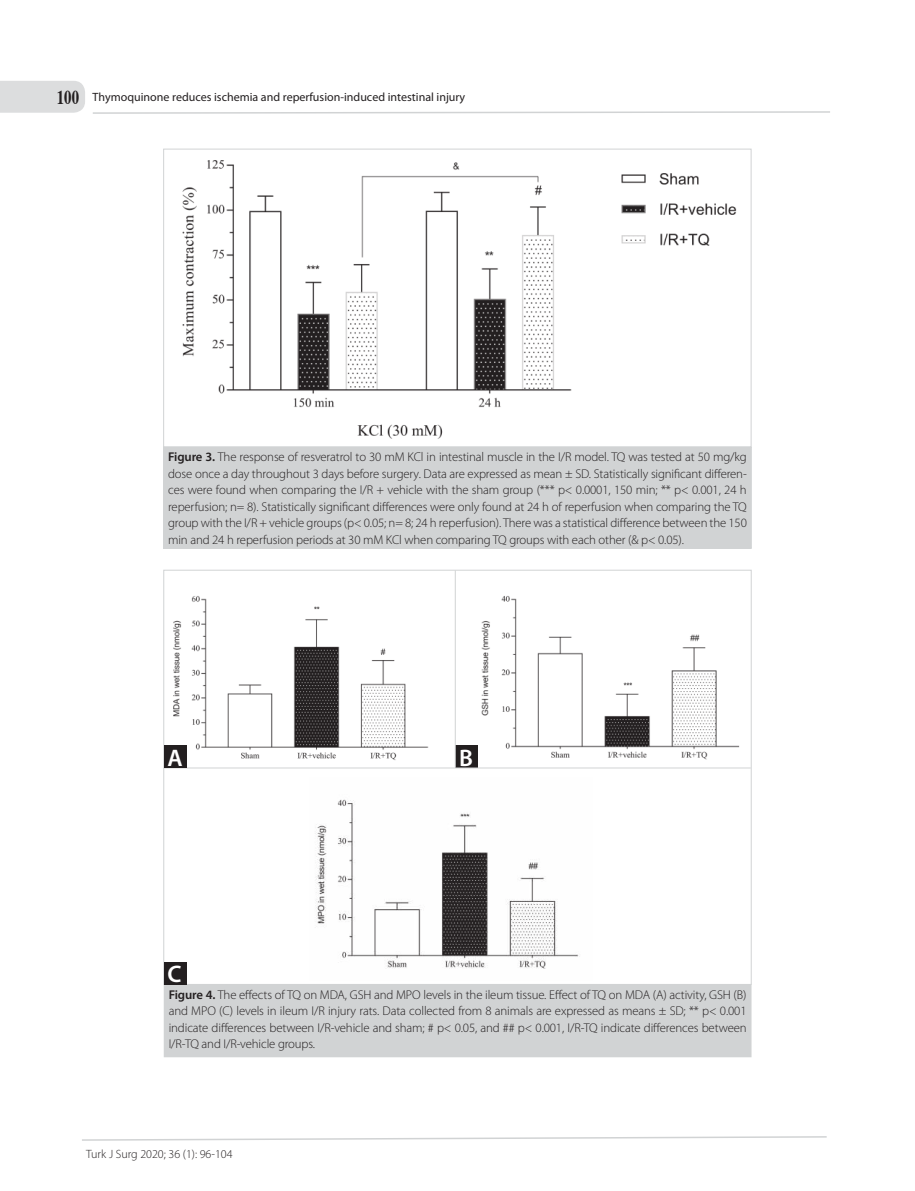
<style>
.page{position:relative;width:915px;height:1191px;background:#fff}
.page>*{position:absolute;margin:0;border:0;box-sizing:border-box;transform-origin:0 0}
.t1{font:600 24px "Myriad Pro";color:#fff}
.t2{font:300 12.75px/16.5px "Myriad Pro";letter-spacing:-.01em;color:#231f20;text-align:justify}
.t3{font:12px "Myriad Pro";color:#231f20}
.t4{font:300 12px "Myriad Pro";color:#231f20}
.s1{font-family:"Times";font-weight:700;font-size:19.5px}
.s2{font-weight:600}
</style>
<div class="page">
<svg style="left:82px;top:1136px;width:745px;height:5px"></svg>
<div style="left:0;top:81px;width:85px;height:32px;background:#dcddde"></div>
<svg style="left:93px;top:111px;width:737px;height:3px"></svg>
<img style="left:182px;top:160px;width:555px;height:279px">
<div style="left:163px;top:149px;width:588px;height:298px;border:1px solid #d1d3d4"></div>
<div style="left:164px;top:447px;width:587px;height:101px;background:#d1d3d4"></div>
<img style="left:165px;top:596px;width:584px;height:173px">
<div style="left:164px;top:984px;width:586px;height:72px;background:#d1d3d4"></div>
<div style="left:164px;top:984px;width:587px;height:73px;border:1px solid #d1d3d4"></div>
<div style="left:455px;top:745px;width:23px;height:23px;background:#231f20"></div>
<img style="left:315px;top:799px;width:264px;height:170px">
<hr style="left:455px;top:570px;width:1px;height:197px;background:#d1d3d4">
<hr style="left:163px;top:767px;width:587px;height:1px;background:#d1d3d4">
<div style="left:164px;top:961px;width:22px;height:23px;background:#231f20"></div>
<div style="left:164px;top:745px;width:22px;height:23px;background:#231f20"></div>
<p class="t3" style="left:57px;top:92px;width:409px"><span class="s1">100</span> Thymoquinone reduces ischemia and reperfusion-induced intestinal injury</p>
<p class="t2" style="left:168px;top:449px;width:580px"><span class="s2">Figure 3.</span> The response of resveratrol to 30 mM KCl in intestinal muscle in the I/R model. TQ was tested at 50 mg/kg dose once a day throughout 3 days before surgery. Data are expressed as mean ± SD. Statistically significant differen&shy;ces were found when comparing the I/R + vehicle with the sham group (*** p&lt; 0.0001, 150 min; ** p&lt; 0.001, 24 h reperfusion; n= 8). Statistically significant differences were only found at 24 h of reperfusion when comparing the TQ group with the I/R + vehicle groups (p&lt; 0.05; n= 8; 24 h reperfusion). There was a statistical difference between the 150 min and 24 h reperfusion periods at 30 mM KCl when comparing TQ groups with each other (&amp; p&lt; 0.05).</p>
<h1 class="t1" style="left:167px;top:748px;width:17px">A</h1>
<h1 class="t1" style="left:167px;top:964px;width:16px">C</h1>
<h1 class="t1" style="left:459px;top:748px;width:15px">B</h1>
<p class="t2" style="left:169px;top:986px;width:579px"><span class="s2">Figure 4.</span> The effects of TQ on MDA, GSH and MPO levels in the ileum tissue. Effect of TQ on MDA (A) activity, GSH (B) and MPO (C) levels in ileum I/R injury rats. Data collected from 8 animals are expressed as means ± SD; ** p&lt; 0.001 indicate differences between I/R-vehicle and sham; # p&lt; 0.05, and ## p&lt; 0.001, I/R-TQ indicate differences between I/R-TQ and I/R-vehicle groups.</p>
<p class="t4" style="left:86px;top:1148px;width:148px">Turk J Surg 2020; 36 (1): 96-104</p>
</div>
